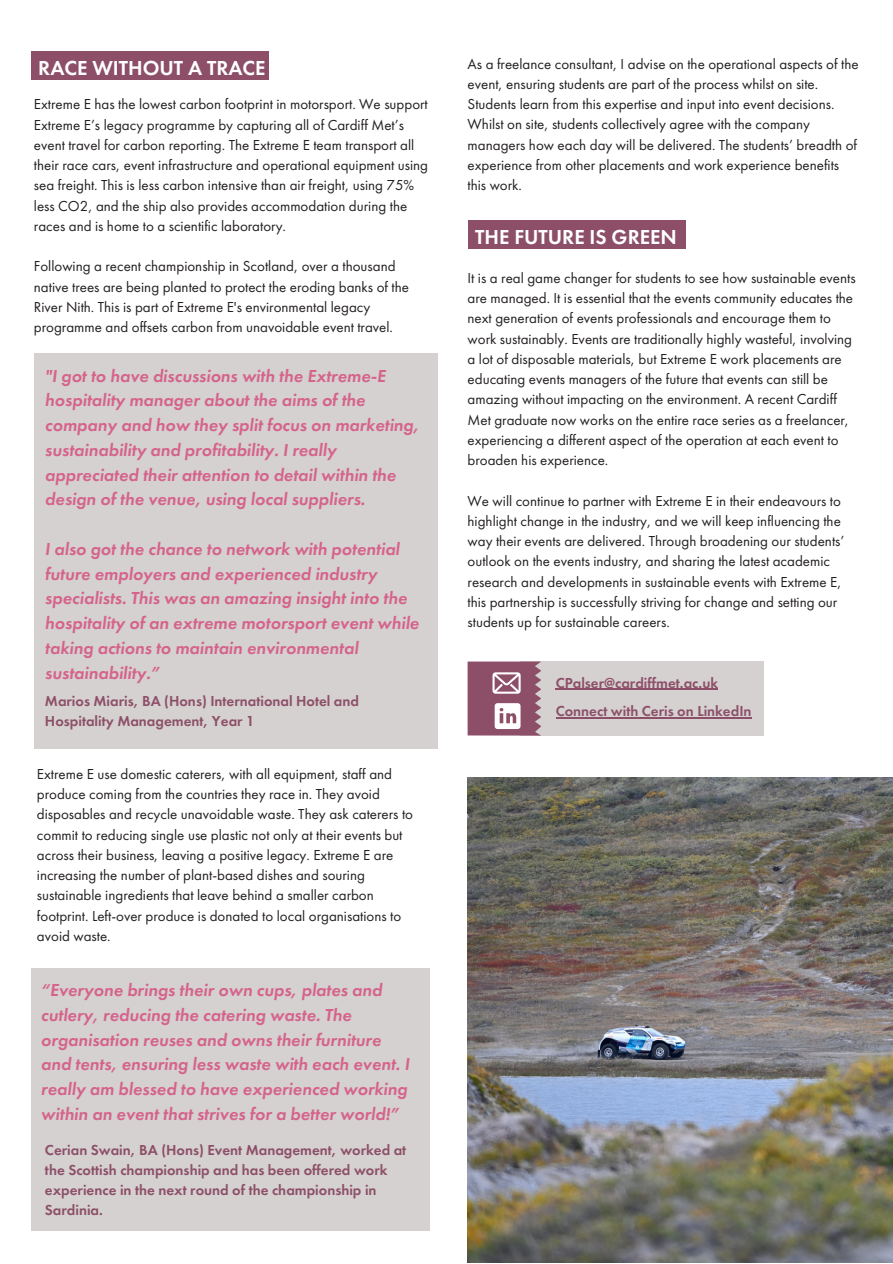
<style>
.page{position:relative;width:893px;height:1264px;background:#fff}
.page>*{position:absolute;margin:0;border:0;box-sizing:border-box;transform-origin:0 0}
.t1{font:600 21px "Futura PT";color:#fff}
.t2{font:italic 600 18px/24.8px "Futura PT";color:#d6638c}
.t3{font:15px/20.2px "Futura PT";color:#231f20}
.t4{font:600 15px/20.2px "Futura PT";color:#8d4f68}
</style>
<div class="page">
<div style="left:32px;top:52px;width:237px;height:28px;background:#8d4f68"></div>
<div style="left:520px;top:661px;width:243px;height:74px;background:#d4d1d0"></div>
<svg style="left:467px;top:661px;width:74px;height:74px;background:#a27184"></svg>
<div style="left:34px;top:353px;width:403px;height:396px;background:#d4d1d0"></div>
<div style="left:32px;top:968px;width:398px;height:262px;background:#d4d1d0"></div>
<div style="left:468px;top:221px;width:217px;height:28px;background:#8d4f68"></div>
<img style="left:467px;top:777px;width:425px;height:485px">
<hr style="left:555px;top:688px;width:163px;height:2px;background:#8d4f68">
<hr style="left:555px;top:717px;width:196px;height:1px;background:#8d4f68">
<p class="t1" style="left:38px;top:54px;width:229px">RACE WITHOUT A TRACE</p>
<p class="t3" style="left:34px;top:94px;width:395px">Extreme E has the lowest carbon footprint in motorsport. We support Extreme E’s legacy programme by capturing all of Cardiff Met’s event travel for carbon reporting. The Extreme E team transport all their race cars, event infrastructure and operational equipment using sea freight. This is less carbon intensive than air freight, using 75% less CO2, and the ship also provides accommodation during the races and is home to a scientific laboratory.</p>
<p class="t3" style="left:34px;top:256px;width:376px">Following a recent championship in Scotland, over a thousand native trees are being planted to protect the eroding banks of the River Nith. This is part of Extreme E's environmental legacy programme and offsets carbon from unavoidable event travel.</p>
<p class="t2" style="left:45px;top:363px;width:376px">"I got to have discussions with the Extreme-E hospitality manager about the aims of the company and how they split focus on marketing, sustainability and profitability. I really appreciated their attention to detail within the design of the venue, using local suppliers.</p>
<p class="t2" style="left:45px;top:536px;width:375px">I also got the chance to network with potential future employers and experienced industry specialists. This was an amazing insight into the hospitality of an extreme motorsport event while taking actions to maintain environmental sustainability.”</p>
<p class="t4" style="left:45px;top:691px;width:315px">Marios Miaris, BA (Hons) International Hotel and</p>
<p class="t4" style="left:45px;top:711px;width:211px">Hospitality Management, Year 1</p>
<p class="t3" style="left:37px;top:763px;width:377px">Extreme E use domestic caterers, with all equipment, staff and produce coming from the countries they race in. They avoid disposables and recycle unavoidable waste. They ask caterers to commit to reducing single use plastic not only at their events but across their business, leaving a positive legacy. Extreme E are increasing the number of plant-based dishes and souring sustainable ingredients that leave behind a smaller carbon footprint. Left-over produce is donated to local organisations to avoid waste.</p>
<p class="t2" style="left:41px;top:977px;width:370px">“Everyone brings their own cups, plates and cutlery, reducing the catering waste. The organisation reuses and owns their furniture and tents, ensuring less waste with each event. I really am blessed to have experienced working within an event that strives for a better world!”</p>
<p class="t4" style="left:45px;top:1139px;width:363px">Cerian Swain, BA (Hons) Event Management, worked at the Scottish championship and has been offered work experience in the next round of the championship in Sardinia.</p>
<p class="t3" style="left:467px;top:53px;width:392px">As a freelance consultant, I advise on the operational aspects of the event, ensuring students are part of the process whilst on site.<br>Students learn from this expertise and input into event decisions.<br>Whilst on site, students collectively agree with the company managers how each day will be delivered. The students’ breadth of experience from other placements and work experience benefits this work.</p>
<p class="t1" style="left:475px;top:223px;width:203px">THE FUTURE IS GREEN</p>
<p class="t3" style="left:467px;top:268px;width:389px">It is a real game changer for students to see how sustainable events are managed. It is essential that the events community educates the next generation of events professionals and encourage them to work sustainably. Events are traditionally highly wasteful, involving a lot of disposable materials, but Extreme E work placements are educating events managers of the future that events can still be amazing without impacting on the environment. A recent Cardiff Met graduate now works on the entire race series as a freelancer, experiencing a different aspect of the operation at each event to broaden his experience.</p>
<p class="t3" style="left:467px;top:490px;width:378px">We will continue to partner with Extreme E in their endeavours to highlight change in the industry, and we will keep influencing the way their events are delivered. Through broadening our students’ outlook on the events industry, and sharing the latest academic research and developments in sustainable events with Extreme E, this partnership is successfully striving for change and setting our students up for sustainable careers.</p>
<p class="t4" style="left:555px;top:672px;width:164px">CPalser@cardiffmet.ac.uk</p>
<p class="t4" style="left:555px;top:701px;width:197px">Connect with Ceris on LinkedIn</p>
</div>
